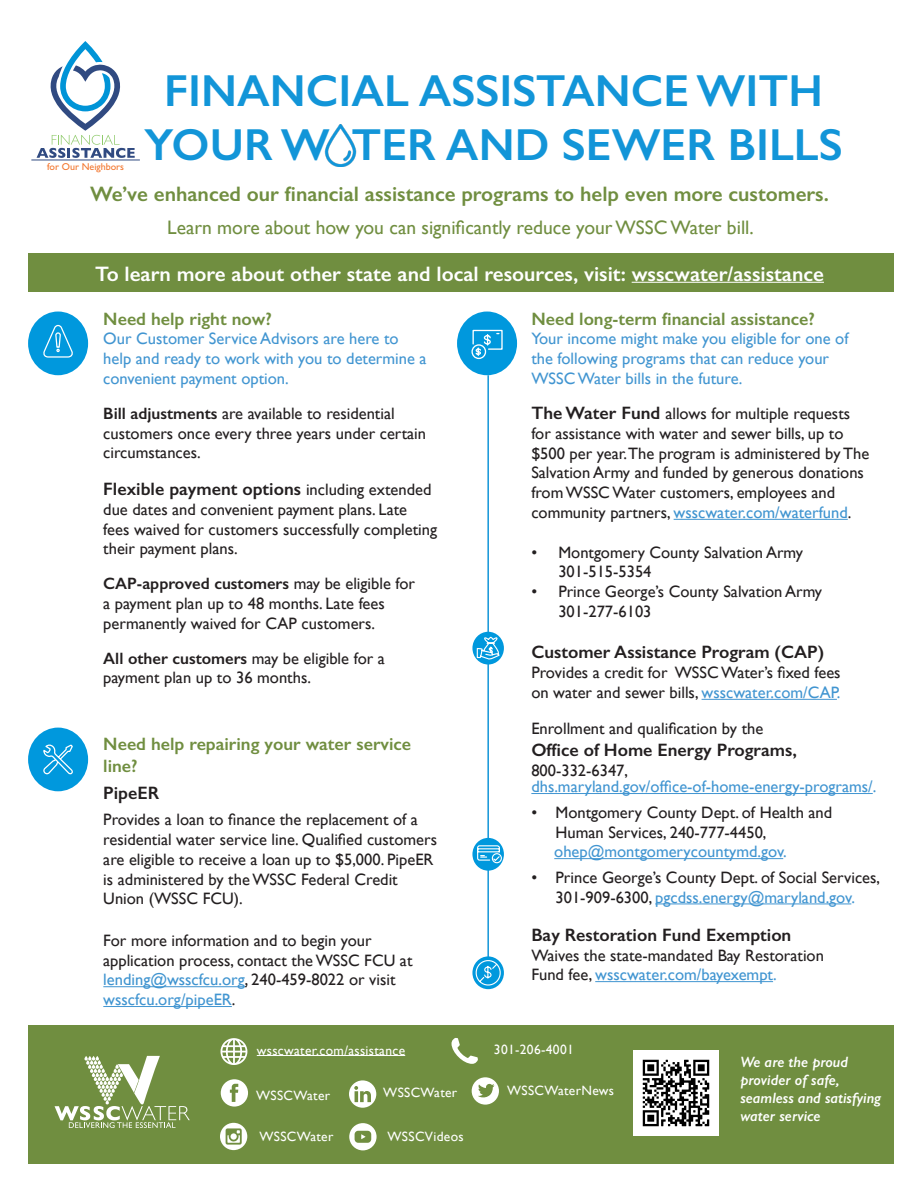
<style>
.page{position:relative;width:918px;height:1188px;background:#fff}
.page>*{position:absolute;margin:0;border:0;box-sizing:border-box;transform-origin:0 0}
.t1{font:600 45px "Gill Sans";color:#1295d8}
.t2{font:600 21px "Gill Sans";color:#fff}
.t3{font:600 21px "Gill Sans";color:#708e40}
.t4{font:19.5px "Gill Sans";color:#708e40}
.t5{font:600 18px "Gill Sans";color:#231f20}
.t6{font:600 18px/21.6px "Gill Sans";color:#708e40}
.t7{font:16.5px/19.8px "Gill Sans";color:#231f20}
.t8{font:16.5px/19.8px "Gill Sans";color:#4195d1}
.t9{font:italic 600 15px/18px "Gill Sans";color:#fff}
.Name{font:13.5px "Gill Sans";letter-spacing:.025em;color:#fff}
.t10{font:10.05px "Gill Sans";color:#f3752c}
.s1{font-weight:600;font-size:18px}
.s2{color:#3f94d0}
.s3{color:#4195d1}
.s4{color:#231f20}
.s5{font-weight:600}
.s6{font-weight:400;font-size:16.5px}
</style>
<div class="page">
<div style="left:28px;top:253px;width:865px;height:39px;background:#708e40"></div>
<hr style="left:632px;top:282px;width:192px;height:1px;background:#fff">
<hr style="left:674px;top:519px;width:174px;height:1px;background:#3f94d0">
<hr style="left:702px;top:699px;width:135px;height:1px;background:#4195d1">
<hr style="left:531px;top:793px;width:342px;height:1px;background:#4195d1">
<hr style="left:554px;top:858px;width:229px;height:1px;background:#4195d1">
<hr style="left:655px;top:904px;width:196px;height:1px;background:#4195d1">
<hr style="left:595px;top:981px;width:178px;height:1px;background:#4195d1">
<hr style="left:103px;top:986px;width:142px;height:1px;background:#3f94d0">
<hr style="left:103px;top:1006px;width:129px;height:1px;background:#4195d1">
<svg style="left:37px;top:41px;width:98px;height:117px"></svg>
<hr style="left:31px;top:160px;width:109px;height:1px;background:#304a81">
<img style="left:324px;top:124px;width:33px;height:42px">
<div style="left:28px;top:1025px;width:866px;height:139px;background:#708e40"></div>
<svg style="left:55px;top:1056px;width:135px;height:72px"></svg>
<div style="left:472px;top:1077px;width:27px;height:28px;background:#fff;border-radius:50%"></div>
<div style="left:221px;top:1079px;width:27px;height:28px;background:#fff;border-radius:50%"></div>
<svg style="left:478px;top:1084px;width:16px;height:14px"></svg>
<svg style="left:230px;top:1084px;width:8px;height:18px"></svg>
<hr style="left:257px;top:1055px;width:148px;height:1px;background:#fff">
<svg style="left:451px;top:1038px;width:27px;height:26px"></svg>
<svg style="left:221px;top:1038px;width:26px;height:26px"></svg>
<img style="left:634px;top:1050px;width:85px;height:85px">
<div style="left:28px;top:312px;width:60px;height:63px;background:#0098dd;border-radius:50%"></div>
<svg style="left:43px;top:325px;width:30px;height:33px"></svg>
<div style="left:457px;top:312px;width:60px;height:63px;background:#0098dd;border-radius:50%"></div>
<svg style="left:471px;top:329px;width:32px;height:31px"></svg>
<div style="left:28px;top:728px;width:60px;height:63px;background:#0098dd;border-radius:50%"></div>
<svg style="left:43px;top:727px;width:31px;height:48px"></svg>
<div style="left:220px;top:1123px;width:27px;height:27px;background:#fff;border-radius:50%"></div>
<div style="left:349px;top:1123px;width:28px;height:27px;background:#fff;border-radius:50%"></div>
<div style="left:349px;top:1080px;width:27px;height:28px;background:#fff;border-radius:50%"></div>
<svg style="left:354px;top:1086px;width:17px;height:16px"></svg>
<svg style="left:355px;top:1131px;width:16px;height:12px"></svg>
<svg style="left:226px;top:1128px;width:16px;height:17px"></svg>
<hr style="left:487px;top:375px;width:2px;height:598px;background:#1295d8">
<svg style="left:472px;top:632px;width:32px;height:33px"></svg>
<div style="left:472px;top:838px;width:32px;height:33px;background:#0098dd;border-radius:50%"></div>
<svg style="left:472px;top:956px;width:32px;height:33px"></svg>
<svg style="left:476px;top:636px;width:25px;height:25px"></svg>
<svg style="left:477px;top:845px;width:25px;height:19px"></svg>
<svg style="left:473px;top:958px;width:30px;height:28px"></svg>
<p class="t10" style="left:47px;top:160px;width:78px">for Our Neighbors</p>
<p class="t1" style="left:164px;top:63px;width:661px">FINANCIAL ASSISTANCE WITH</p>
<p class="t1" style="left:144px;top:117px;width:700px">YOUR W TER AND SEWER BILLS</p>
<p class="t3" style="left:90px;top:181px;width:740px">We’ve enhanced our financial assistance programs to help even more customers.</p>
<p class="t4" style="left:167px;top:216px;width:588px">Learn more about how you can significantly reduce your WSSC Water bill.</p>
<p class="t2" style="left:95px;top:261px;width:730px">To learn more about other state and local resources, visit: wsscwater/assistance</p>
<p class="t6" style="left:531px;top:308px;width:285px">Need long-term financial assistance?</p>
<p class="t8" style="left:531px;top:329px;width:319px">Your income might make you eligible for one of the following programs that can reduce your</p>
<p class="t8" style="left:531px;top:368px;width:213px">WSSC Water bills in the future.</p>
<p class="t7" style="left:531px;top:403px;width:339px"><span class="s1">The Water Fund</span> allows for multiple requests for assistance with water and sewer bills, up to $500 per year.The program is administered by The Salvation Army and funded by generous donations from WSSC Water customers, employees and community partners, <span class="s2">wsscwater.com/waterfund</span>.</p>
<p class="t7" style="left:558px;top:542px;width:246px;text-indent:-27px">• Montgomery County Salvation Army<br>301-515-5354</p>
<p class="t7" style="left:558px;top:582px;width:265px;text-indent:-27px">• Prince George’s County Salvation Army<br>301-277-6103</p>
<p class="t5" style="left:531px;top:642px;width:294px">Customer Assistance Program (CAP)</p>
<p class="t7" style="left:531px;top:663px;width:311px">Provides a credit for WSSC Water’s fixed fees</p>
<p class="t7" style="left:531px;top:682px;width:311px">on water and sewer bills, <span class="s3">wsscwater.com/CAP.</span></p>
<p class="t7" style="left:531px;top:719px;width:234px">Enrollment and qualification by the</p>
<p class="t5" style="left:531px;top:739px;width:267px">Office of Home Energy Programs,</p>
<p class="t7" style="left:531px;top:760px;width:98px">800-332-6347,</p>
<p class="t8" style="left:531px;top:777px;width:347px">dhs.maryland.gov/office-of-home-energy-programs/.</p>
<p class="t7" style="left:556px;top:802px;width:278px;text-indent:-24px">• Montgomery County Dept. of Health and<br>Human Services, 240-777-4450,</p>
<p class="t8" style="left:554px;top:842px;width:234px">ohep@montgomerycountymd.gov.</p>
<p class="t7" style="left:531px;top:867px;width:350px;text-align:center">• Prince George’s County Dept. of Social Services,<br>301-909-6300, <span class="s3">pgcdss.energy@maryland.gov.</span></p>
<p class="t5" style="left:531px;top:924px;width:262px">Bay Restoration Fund Exemption</p>
<p class="t7" style="left:531px;top:945px;width:294px">Waives the state-mandated Bay Restoration</p>
<p class="t8" style="left:531px;top:965px;width:247px"><span class="s4">Fund fee,</span> wsscwater.com/bayexempt.</p>
<p class="t6" style="left:103px;top:308px;width:170px">Need help right now?</p>
<p class="t8" style="left:103px;top:329px;width:325px">Our Customer Service Advisors are here to help and ready to work with you to determine a convenient payment option.</p>
<p class="t7" style="left:103px;top:403px;width:324px"><span class="s5">Bill adjustments</span> are available to residential customers once every three years under certain circumstances.</p>
<p class="t5" style="left:103px;top:478px;width:330px">Flexible payment options <span class="s6">including extended</span></p>
<p class="t7" style="left:103px;top:499px;width:335px">due dates and convenient payment plans. Late fees waived for customers successfully completing their payment plans.</p>
<p class="t7" style="left:103px;top:574px;width:313px"><span class="s5">CAP-approved customers</span> may be eligible for a payment plan up to 48 months. Late fees permanently waived for CAP customers.</p>
<p class="t7" style="left:103px;top:648px;width:283px"><span class="s5">All other customers</span> may be eligible for a payment plan up to 36 months.</p>
<p class="t6" style="left:103px;top:733px;width:309px">Need help repairing your water service line?</p>
<p class="t5" style="left:103px;top:782px;width:57px">PipeER</p>
<p class="t7" style="left:103px;top:810px;width:335px">Provides a loan to finance the replacement of a residential water service line. Qualified customers are eligible to receive a loan up to $5,000. PipeER is administered by the WSSC Federal Credit Union (WSSC FCU).</p>
<p class="t7" style="left:103px;top:930px;width:311px">For more information and to begin your application process, contact the WSSC FCU at <span class="s2">lending@wsscfcu.org</span>, 240-459-8022 or visit <span class="s3">wsscfcu.org/pipeER</span>.</p>
<p class="Name" style="left:257px;top:1042px;width:150px">wsscwater.com/assistance</p>
<p class="Name" style="left:256px;top:1088px;width:76px">WSSCWater</p>
<p class="Name" style="left:259px;top:1129px;width:76px">WSSCWater</p>
<p class="Name" style="left:383px;top:1084px;width:76px">WSSCWater</p>
<p class="Name" style="left:388px;top:1128px;width:78px">WSSCVideos</p>
<p class="Name" style="left:494px;top:1042px;width:81px">301-206-4001</p>
<p class="Name" style="left:507px;top:1083px;width:109px">WSSCWaterNews</p>
<p class="t9" style="left:740px;top:1053px;width:109px">We are the proud</p>
<p class="t9" style="left:740px;top:1071px;width:101px">provider of safe,</p>
<p class="t9" style="left:740px;top:1089px;width:142px">seamless and satisfying water service</p>
</div>
